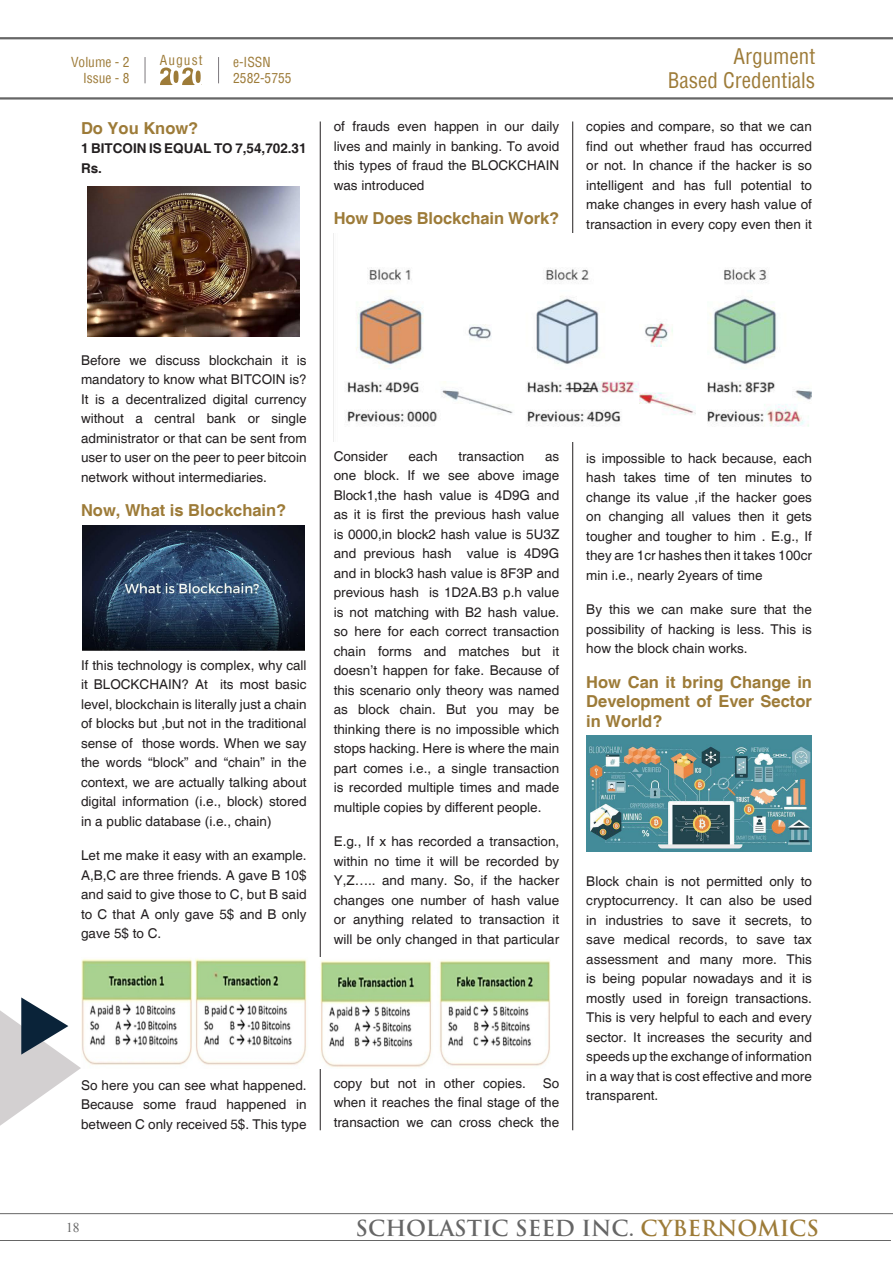
<style>
.page{position:relative;width:893px;height:1263px;background:#fff}
.page>*{position:absolute;margin:0;border:0;box-sizing:border-box;transform-origin:0 0}
.t1{font:700 21.6px "Trajan Pro";color:#666}
.t2{font:condensed 21px/24px "Helvetica";color:#9d7b38;text-align:right}
.Paragraph_Style_2{font:700 16.5px/19.5px "Helvetica";color:#9d7b38;text-align:justify}
.Paragraph_Style_1{font:13.5px/19.5px "Helvetica";color:#231f20;text-align:justify}
.t3{font:condensed 13.5px/16.2px "Helvetica";color:#9d7b38;text-align:right}
.Paragraph_Style_1-2{font:700 13.5px/19.5px "Helvetica";color:#231f20}
.t4{font:13.5px "Times New Roman";color:#666}
.s1{color:#9d7b38}
</style>
<div class="page">
<hr style="left:0;top:1213px;width:893px;height:1px;background:#666">
<hr style="left:0;top:1240px;width:891px;height:1px;background:#666">
<hr style="left:0;top:97px;width:893px;height:3px;background:#666">
<hr style="left:0;top:37px;width:893px;height:2px;background:#666">
<svg style="left:145px;top:57px;width:1px;height:26px"></svg>
<svg style="left:218px;top:57px;width:1px;height:26px"></svg>
<svg style="left:160px;top:68px;width:42px;height:17px"></svg>
<svg style="left:0;top:997px;width:81px;height:129px"></svg>
<hr style="left:320px;top:121px;width:1px;height:1009px;background:#231f20">
<hr style="left:572px;top:121px;width:1px;height:1009px;background:#231f20">
<img style="left:88px;top:187px;width:212px;height:150px">
<img style="left:83px;top:525px;width:222px;height:125px">
<img style="left:81px;top:958px;width:470px;height:110px">
<img style="left:347px;top:233px;width:465px;height:208px">
<img style="left:586px;top:736px;width:226px;height:115px">
<p class="t3" style="left:160px;top:52px;width:44px">August</p>
<p class="t3" style="left:71px;top:54px;width:60px">Volume - 2<br>Issue - 8</p>
<p class="t3" style="left:233px;top:54px;width:60px;text-align:left">e-issn<br>2582-5755</p>
<p class="Paragraph_Style_2" style="left:81px;top:119px;width:119px">Do You Know?</p>
<p class="Paragraph_Style_1-2" style="left:81px;top:139px;width:227px">1 BITCOIN IS EQUAL TO 7,54,702.31<br>Rs.</p>
<p class="Paragraph_Style_1" style="left:334px;top:117px;width:227px">of frauds even happen in our daily lives and mainly in banking. To avoid this types of fraud the BLOCKCHAIN was introduced</p>
<p class="Paragraph_Style_2" style="left:334px;top:210px;width:227px">How Does Blockchain Work?</p>
<p class="t2" style="left:668px;top:44px;width:149px">Argument<br>Based Credentials</p>
<p class="Paragraph_Style_1" style="left:586px;top:117px;width:227px">copies and compare, so that we can find out whether fraud has occurred or not. In chance if the hacker is so intelligent and has full potential to make changes in every hash value of transaction in every copy even then it</p>
<p class="Paragraph_Style_1" style="left:81px;top:351px;width:227px">Before we discuss blockchain it is mandatory to know what BITCOIN is?<br>It is a decentralized digital currency without a central bank or single administrator or that can be sent from user to user on the peer to peer bitcoin network without intermediaries.</p>
<p class="Paragraph_Style_2" style="left:81px;top:501px;width:207px">Now, What is Blockchain?</p>
<p class="Paragraph_Style_1" style="left:81px;top:656px;width:227px">If this technology is complex, why call it BLOCKCHAIN? At its most basic level, blockchain is literally just a chain of blocks but ,but not in the traditional sense of those words. When we say the words “block” and “chain” in the context, we are actually talking about digital information (i.e., block) stored in a public database (i.e., chain)</p>
<p class="Paragraph_Style_1" style="left:81px;top:846px;width:227px">Let me make it easy with an example.<br>A,B,C are three friends. A gave B 10$ and said to give those to C, but B said to C that A only gave 5$ and B only gave 5$ to C.</p>
<p class="Paragraph_Style_1" style="left:81px;top:1076px;width:227px">So here you can see what happened.<br>Because some fraud happened in between C only received 5$. This type</p>
<p class="Paragraph_Style_1" style="left:334px;top:447px;width:56px">Consider</p>
<p class="Paragraph_Style_1" style="left:408px;top:447px;width:31px">each</p>
<p class="Paragraph_Style_1" style="left:458px;top:447px;width:68px">transaction</p>
<p class="Paragraph_Style_1" style="left:334px;top:447px;width:227px;text-indent:211px">as one block. If we see above image Block1,the hash value is 4D9G and as it is first the previous hash value is 0000,in block2 hash value is 5U3Z and previous hash value is 4D9G and in block3 hash value is 8F3P and previous hash is 1D2A.B3 p.h value is not matching with B2 hash value. so here for each correct transaction chain forms and matches but it doesn’t happen for fake. Because of this scenario only theory was named as block chain. But you may be thinking there is no impossible which stops hacking. Here is where the main part comes i.e., a single transaction is recorded multiple times and made multiple copies by different people.</p>
<p class="Paragraph_Style_1" style="left:334px;top:832px;width:227px">E.g., If x has recorded a transaction, within no time it will be recorded by Y,Z….. and many. So, if the hacker changes one number of hash value or anything related to transaction it will be only changed in that particular</p>
<p class="Paragraph_Style_1" style="left:334px;top:1074px;width:227px;text-indent:209px">So when it reaches the final stage of the transaction we can cross check the</p>
<p class="Paragraph_Style_1" style="left:334px;top:1074px;width:194px">copy but not in other copies.</p>
<p class="Paragraph_Style_1" style="left:586px;top:449px;width:227px">is impossible to hack because, each hash takes time of ten minutes to change its value ,if the hacker goes on changing all values then it gets tougher and tougher to him . E.g., If they are 1cr hashes then it takes 100cr min i.e., nearly 2years of time</p>
<p class="Paragraph_Style_1" style="left:586px;top:600px;width:227px">By this we can make sure that the possibility of hacking is less. This is how the block chain works.</p>
<p class="Paragraph_Style_2" style="left:586px;top:673px;width:227px">How Can it bring Change in Development of Ever Sector in World?</p>
<p class="Paragraph_Style_1" style="left:586px;top:871px;width:227px">Block chain is not permitted only to cryptocurrency. It can also be used in industries to save it secrets, to save medical records, to save tax assessment and many more. This is being popular nowadays and it is mostly used in foreign transactions.<br>This is very helpful to each and every sector. It increases the security and speeds up the exchange of information in a way that is cost effective and more transparent.</p>
<p class="t4" style="left:66px;top:1218px;width:15px">18</p>
<p class="t1" style="left:356px;top:1215px;width:465px">SCHOLASTIC SEED INC. <span class="s1">CYBERNOMIC S</span></p>
</div>
